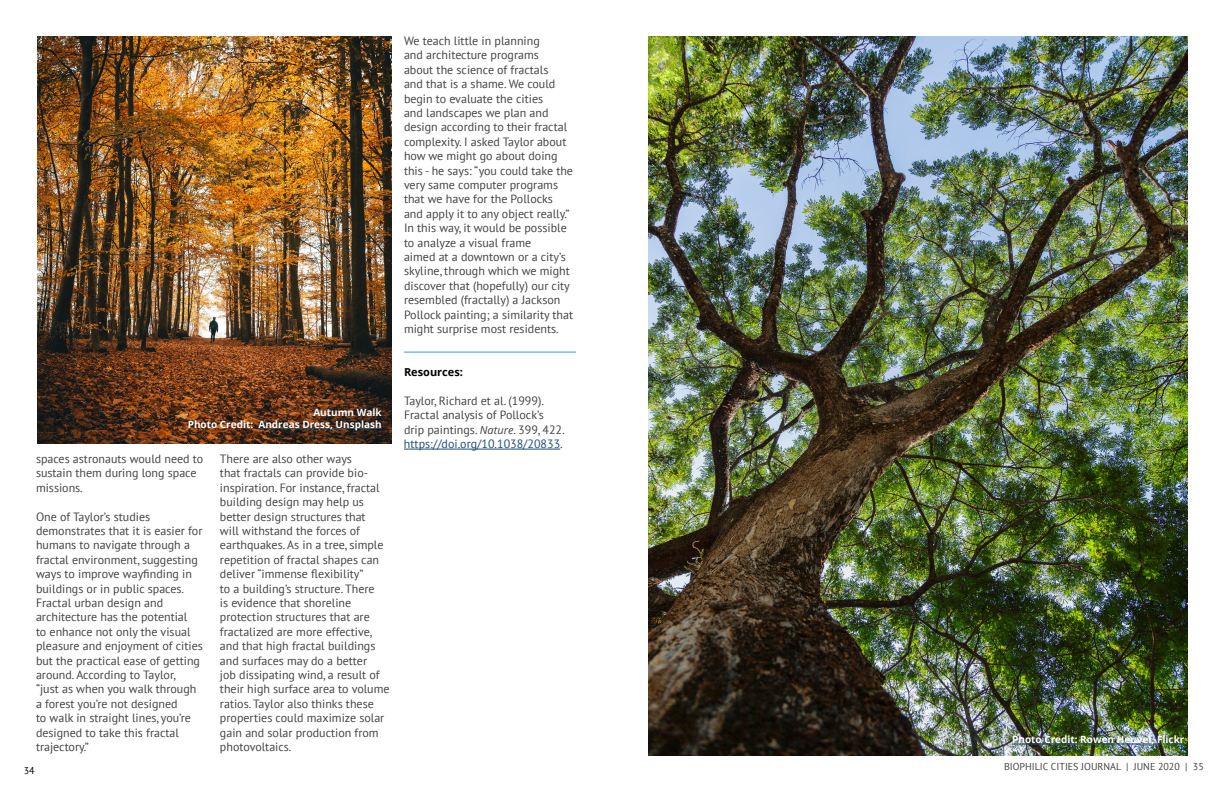
<style>
.page{position:relative;width:1224px;height:792px;background:#fff}
.page>*{position:absolute;margin:0;border:0;box-sizing:border-box;transform-origin:0 0}
.t1{font:12px/14.4px "PT Sans";color:#434345}
.t2{font:700 11px "Open Sans";color:#000}
.t3{font:700 10px/12px "Open Sans";color:#fff;text-align:right}
.t4{font:10px "PT Sans";color:#434345}
.t5{font:10px "PT Sans";color:#000}
.s1{font-family:"Open Sans";font-style:italic;font-size:11px}
.s2{color:#1f4e79}
</style>
<div class="page">
<img style="left:648px;top:36px;width:540px;height:720px">
<hr style="left:1012px;top:744px;width:173px;height:1px;background:#1f4e79">
<hr style="left:404px;top:449px;width:156px;height:1px;background:#1f4e79">
<hr style="left:404px;top:352px;width:172px;height:1px;background:#39f">
<img style="left:37px;top:36px;width:355px;height:408px">
<hr style="left:259px;top:428px;width:123px;height:1px;background:#1f4e79">
<p class="t3" style="left:188px;top:406px;width:195px">Autumn Walk<br>Photo Credit: Andreas Dress, Unsplash</p>
<p class="t1" style="left:36px;top:451px;width:169px">spaces astronauts would need to sustain them during long space missions.</p>
<p class="t1" style="left:36px;top:509px;width:168px">One of Taylor’s studies demonstrates that it is easier for humans to navigate through a fractal environment, suggesting ways to improve wayfinding in buildings or in public spaces.<br>Fractal urban design and architecture has the potential<br>to enhance not only the visual pleasure and enjoyment of cities but the practical ease of getting around. According to Taylor,<br>“just as when you walk through a forest you’re not designed<br>to walk in straight lines, you’re designed to take this fractal trajectory.”</p>
<p class="t5" style="left:24px;top:764px;width:12px">34</p>
<p class="t1" style="left:220px;top:451px;width:171px">There are also other ways<br>that fractals can provide bio&shy;inspiration. For instance, fractal building design may help us better design structures that<br>will withstand the forces of earthquakes. As in a tree, simple repetition of fractal shapes can deliver “immense flexibility”<br>to a building’s structure. There<br>is evidence that shoreline protection structures that are fractalized are more effective, and that high fractal buildings and surfaces may do a better<br>job dissipating wind, a result of their high surface area to volume ratios. Taylor also thinks these properties could maximize solar gain and solar production from photovoltaics.</p>
<p class="t1" style="left:404px;top:33px;width:171px">We teach little in planning<br>and architecture programs<br>about the science of fractals<br>and that is a shame. We could begin to evaluate the cities<br>and landscapes we plan and design according to their fractal complexity. I asked Taylor about how we might go about doing this - he says: “you could take the very same computer programs that we have for the Pollocks and apply it to any object really.”<br>In this way, it would be possible to analyze a visual frame<br>aimed at a downtown or a city’s skyline, through which we might discover that (hopefully) our city resembled (fractally) a Jackson<br>Pollock painting; a similarity that might surprise most residents.</p>
<p class="t2" style="left:404px;top:364px;width:61px">Resources:</p>
<p class="t1" style="left:404px;top:393px;width:162px">Taylor, Richard et al. (1999).<br>Fractal analysis of Pollock’s drip paintings. <span class="s1">Nature</span>. 399, 422. <span class="s2">https://doi.org/10.1038/20833</span>.</p>
<p class="t3" style="left:1012px;top:733px;width:174px">Photo Credit: Rowen Heuvel, Flickr</p>
<p class="t4" style="left:1004px;top:760px;width:201px">BIOPHILIC CITIES JOURNAL | JUNE 2020 | 35</p>
</div>
